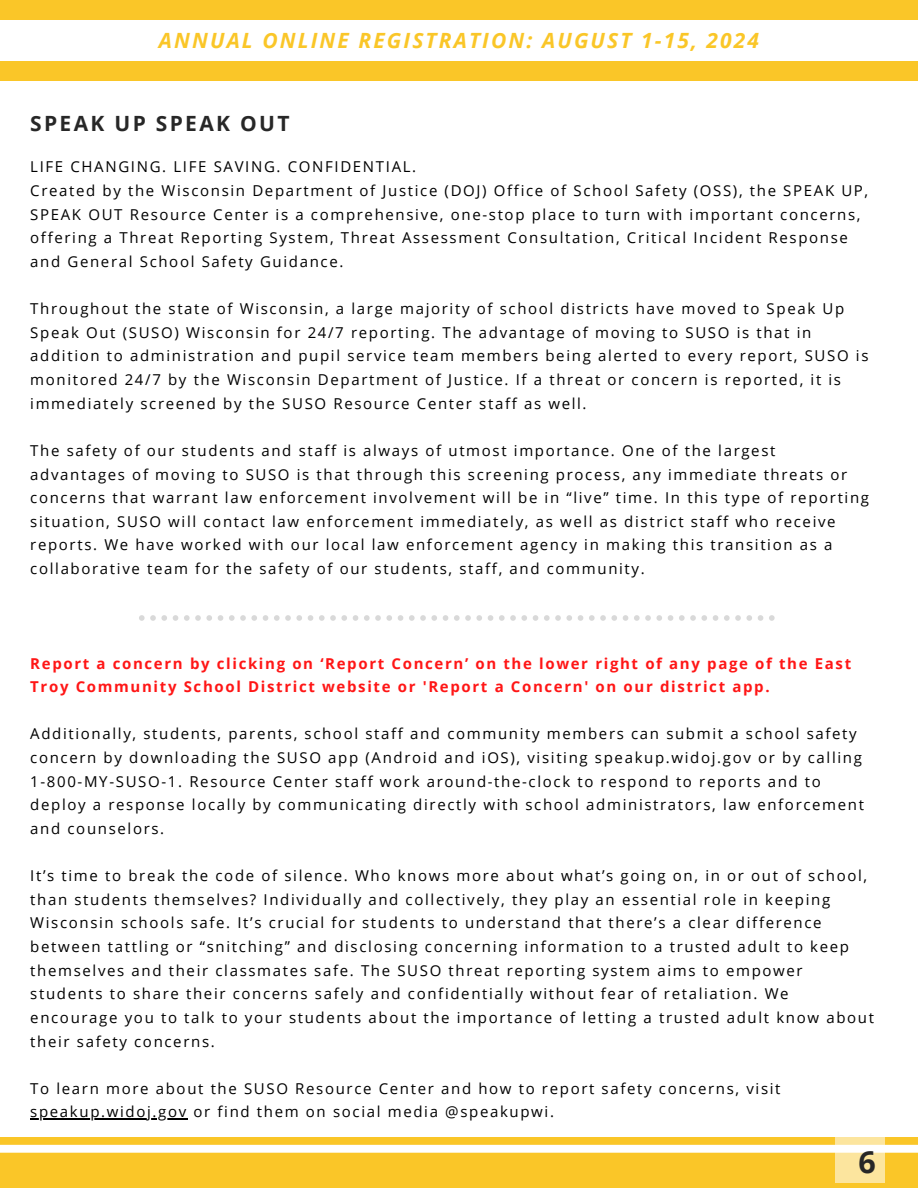
<style>
.page{position:relative;width:918px;height:1188px;background:#fff}
.page>*{position:absolute;margin:0;border:0;box-sizing:border-box;transform-origin:0 0}
.t1{font:700 30.45px "Open Sans";color:#272727}
.t2{font:italic 700 21px "Open Sans";letter-spacing:.1em;color:#fac628}
.t3{font:700 21px "Open Sans";letter-spacing:.11em;color:#272727}
.t4{font:15px/23.7px "Open Sans";letter-spacing:.11em;color:#000}
.t5{font:700 15px/23.7px "Open Sans";letter-spacing:.11em;color:#ff1616}
</style>
<div class="page">
<div style="left:0;top:1138px;width:918px;height:50px;background:#fac628"></div>
<div style="left:0;top:1145px;width:918px;height:8px;background:#fff"></div>
<svg style="left:835px;top:1138px;width:50px;height:45px;fill:#fce59e"></svg>
<div style="left:0;top:0;width:918px;height:81px;background:#fac628"></div>
<div style="left:0;top:21px;width:918px;height:40px;background:#fff"></div>
<svg style="left:139px;top:615px;width:636px;height:6px"></svg>
<hr style="left:30px;top:1119px;width:158px;height:1px;background:#000">
<h2 class="t2" style="left:159px;top:25px;width:602px">ANNUAL ONLINE REGISTRATION: AUGUST 1-15, 2024</h2>
<p class="t3" style="left:30px;top:109px;width:261px">SPEAK UP SPEAK OUT</p>
<h1 class="t4" style="left:30px;top:155px;width:387px">LIFE CHANGING. LIFE SAVING. CONFIDENTIAL.</h1>
<h1 class="t4" style="left:30px;top:178px;width:840px">Created by the Wisconsin Department of Justice (DOJ) Office of School Safety (OSS), the SPEAK UP, SPEAK OUT Resource Center is a comprehensive, one-stop place to turn with important concerns, offering a Threat Reporting System, Threat Assessment Consultation, Critical Incident Response and General School Safety Guidance.</h1>
<p class="t4" style="left:30px;top:296px;width:840px">Throughout the state of Wisconsin, a large majority of school districts have moved to Speak Up Speak Out (SUSO) Wisconsin for 24/7 reporting. The advantage of moving to SUSO is that in addition to administration and pupil service team members being alerted to every report, SUSO is monitored 24/7 by the Wisconsin Department of Justice. If a threat or concern is reported, it is immediately screened by the SUSO Resource Center staff as well.</p>
<p class="t4" style="left:30px;top:438px;width:840px">The safety of our students and staff is always of utmost importance. One of the largest advantages of moving to SUSO is that through this screening process, any immediate threats or concerns that warrant law enforcement involvement will be in “live” time. In this type of reporting situation, SUSO will contact law enforcement immediately, as well as district staff who receive reports. We have worked with our local law enforcement agency in making this transition as a collaborative team for the safety of our students, staff, and community.</p>
<p class="t5" style="left:30px;top:651px;width:822px">Report a concern by clicking on ‘Report Concern’ on the lower right of any page of the East<br>Troy Community School District website or 'Report a Concern' on our district app.</p>
<p class="t4" style="left:30px;top:722px;width:835px">Additionally, students, parents, school staff and community members can submit a school safety concern by downloading the SUSO app (Android and iOS), visiting speakup.widoj.gov or by calling 1-800-MY-SUSO-1. Resource Center staff work around-the-clock to respond to reports and to deploy a response locally by communicating directly with school administrators, law enforcement and counselors.</p>
<h2 class="t4" style="left:30px;top:863px;width:845px">It’s time to break the code of silence. Who knows more about what’s going on, in or out of school, than students themselves? Individually and collectively, they play an essential role in keeping Wisconsin schools safe. It’s crucial for students to understand that there’s a clear difference between tattling or “snitching” and disclosing concerning information to a trusted adult to keep themselves and their classmates safe. The SUSO threat reporting system aims to empower students to share their concerns safely and confidentially without fear of retaliation. We encourage you to talk to your students about the importance of letting a trusted adult know about their safety concerns.</h2>
<p class="t4" style="left:30px;top:1076px;width:752px">To learn more about the SUSO Resource Center and how to report safety concerns, visit</p>
<p class="t4" style="left:30px;top:1100px;width:525px">speakup.widoj.gov or find them on social media @speakupwi.</p>
<p class="t1" style="left:859px;top:1140px;width:19px">6</p>
</div>
